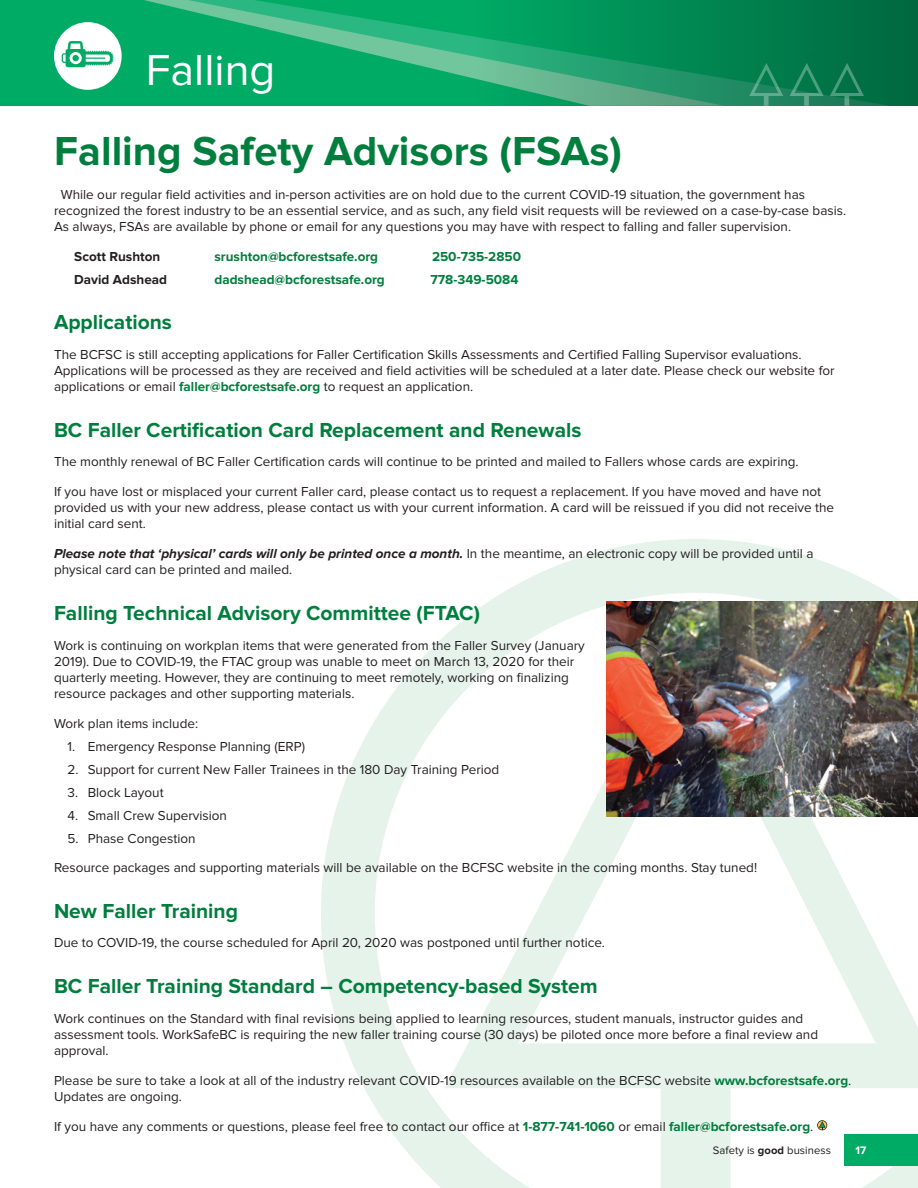
<style>
.page{position:relative;width:918px;height:1188px;background:#fff}
.page>*{position:absolute;margin:0;border:0;box-sizing:border-box;transform-origin:0 0}
.t1{font:45px "Proxima Nova";color:#fff}
.t2{font:700 42px "Proxima Nova";color:#007e3d}
.t3{font:700 21px "Proxima Nova";color:#007e3d}
.t4{font:13.5px/16.2px "Proxima Nova";color:#231f20}
.t5{font:700 13.5px "Proxima Nova";color:#007e3d}
.t6{font:700 13.5px "Proxima Nova";color:#231f20}
.t7{font:11.25px "Proxima Nova";letter-spacing:.005em;color:#231f20}
.t8{font:700 11.25px "Proxima Nova";color:#fff}
.s1{font-weight:700;color:#007e3d}
.s2{font-weight:700;font-style:italic}
.s3{font-weight:700}
</style>
<div class="page">
<svg style="left:321px;top:539px;width:597px;height:649px"></svg>
<svg style="left:0;top:0;width:918px;height:106px;background:#109e65"></svg>
<svg style="left:749px;top:63px;width:34px;height:43px"></svg>
<svg style="left:790px;top:63px;width:34px;height:43px"></svg>
<svg style="left:830px;top:63px;width:34px;height:43px"></svg>
<svg style="left:817px;top:1120px;width:10px;height:10px"></svg>
<svg style="left:54px;top:22px;width:68px;height:68px"></svg>
<img style="left:606px;top:602px;width:312px;height:214px">
<div style="left:845px;top:1134px;width:73px;height:32px;background:#00ab66"></div>
<p class="t1" style="left:146px;top:44px;width:131px">Falling</p>
<p class="t2" style="left:54px;top:127px;width:569px">Falling Safety Advisors (FSAs)</p>
<p class="t4" style="left:54px;top:186px;width:794px;text-indent:7px">While our regular field activities and in-person activities are on hold due to the current COVID-19 situation, the government has recognized the forest industry to be an essential service, and as such, any field visit requests will be reviewed on a case-by-case basis.<br>As always, FSAs are available by phone or email for any questions you may have with respect to falling and faller supervision.</p>
<p class="t6" style="left:74px;top:248px;width:88px">Scott Rushton</p>
<p class="t5" style="left:215px;top:248px;width:165px">srushton@bcforestsafe.org</p>
<p class="t5" style="left:432px;top:248px;width:91px">250-735-2850</p>
<p class="t6" style="left:74px;top:271px;width:94px">David Adshead</p>
<p class="t5" style="left:215px;top:271px;width:172px">dadshead@bcforestsafe.org</p>
<p class="t5" style="left:431px;top:271px;width:90px">778-349-5084</p>
<p class="t3" style="left:54px;top:310px;width:119px">Applications</p>
<p class="t4" style="left:54px;top:346px;width:782px">The BCFSC is still accepting applications for Faller Certification Skills Assessments and Certified Falling Supervisor evaluations.<br>Applications will be processed as they are received and field activities will be scheduled at a later date. Please check our website for applications or email <span class="s1">faller@bcforestsafe.org</span> to request an application.</p>
<p class="t3" style="left:54px;top:418px;width:529px">BC Faller Certification Card Replacement and Renewals</p>
<p class="t4" style="left:54px;top:454px;width:746px">The monthly renewal of BC Faller Certification cards will continue to be printed and mailed to Fallers whose cards are expiring.</p>
<p class="t4" style="left:54px;top:484px;width:782px">If you have lost or misplaced your current Faller card, please contact us to request a replacement. If you have moved and have not provided us with your new address, please contact us with your current information. A card will be reissued if you did not receive the initial card sent.</p>
<p class="t4" style="left:54px;top:546px;width:761px"><span class="s2">Please note that ‘physical’ cards will only be printed once a month.</span> In the meantime, an electronic copy will be provided until a physical card can be printed and mailed.</p>
<p class="t3" style="left:54px;top:601px;width:427px">Falling Technical Advisory Committee (FTAC)</p>
<p class="t4" style="left:54px;top:637px;width:532px">Work is continuing on workplan items that were generated from the Faller Survey (January 2019). Due to COVID-19, the FTAC group was unable to meet on March 13, 2020 for their quarterly meeting. However, they are continuing to meet remotely, working on finalizing resource packages and other supporting materials.</p>
<p class="t4" style="left:54px;top:715px;width:146px">Work plan items include:</p>
<p class="t4" style="left:68px;top:738px;width:239px">1. Emergency Response Planning (ERP)</p>
<p class="t4" style="left:68px;top:761px;width:433px">2. Support for current New Faller Trainees in the 180 Day Training Period</p>
<p class="t4" style="left:68px;top:784px;width:98px">3. Block Layout</p>
<p class="t4" style="left:68px;top:807px;width:161px">4. Small Crew Supervision</p>
<p class="t4" style="left:68px;top:830px;width:130px">5. Phase Congestion</p>
<p class="t4" style="left:54px;top:860px;width:705px">Resource packages and supporting materials will be available on the BCFSC website in the coming months. Stay tuned!</p>
<p class="t3" style="left:54px;top:899px;width:185px">New Faller Training</p>
<p class="t4" style="left:54px;top:935px;width:553px">Due to COVID-19, the course scheduled for April 20, 2020 was postponed until further notice.</p>
<p class="t3" style="left:54px;top:974px;width:545px">BC Faller Training Standard – Competency-based System</p>
<p class="t4" style="left:54px;top:1010px;width:766px">Work continues on the Standard with final revisions being applied to learning resources, student manuals, instructor guides and assessment tools. WorkSafeBC is requiring the new faller training course (30 days) be piloted once more before a final review and approval.</p>
<p class="t4" style="left:54px;top:1072px;width:799px">Please be sure to take a look at all of the industry relevant COVID-19 resources available on the BCFSC website <span class="s1">www.bcforestsafe.org</span>.<br>Updates are ongoing.</p>
<p class="t4" style="left:54px;top:1118px;width:761px">If you have any comments or questions, please feel free to contact our office at <span class="s1">1-877-741-1060</span> or email <span class="s1">faller@bcforestsafe.org</span>.</p>
<p class="t7" style="left:713px;top:1144px;width:120px">Safety is <span class="s3">good</span> business</p>
<p class="t8" style="left:856px;top:1144px;width:12px">17</p>
</div>
